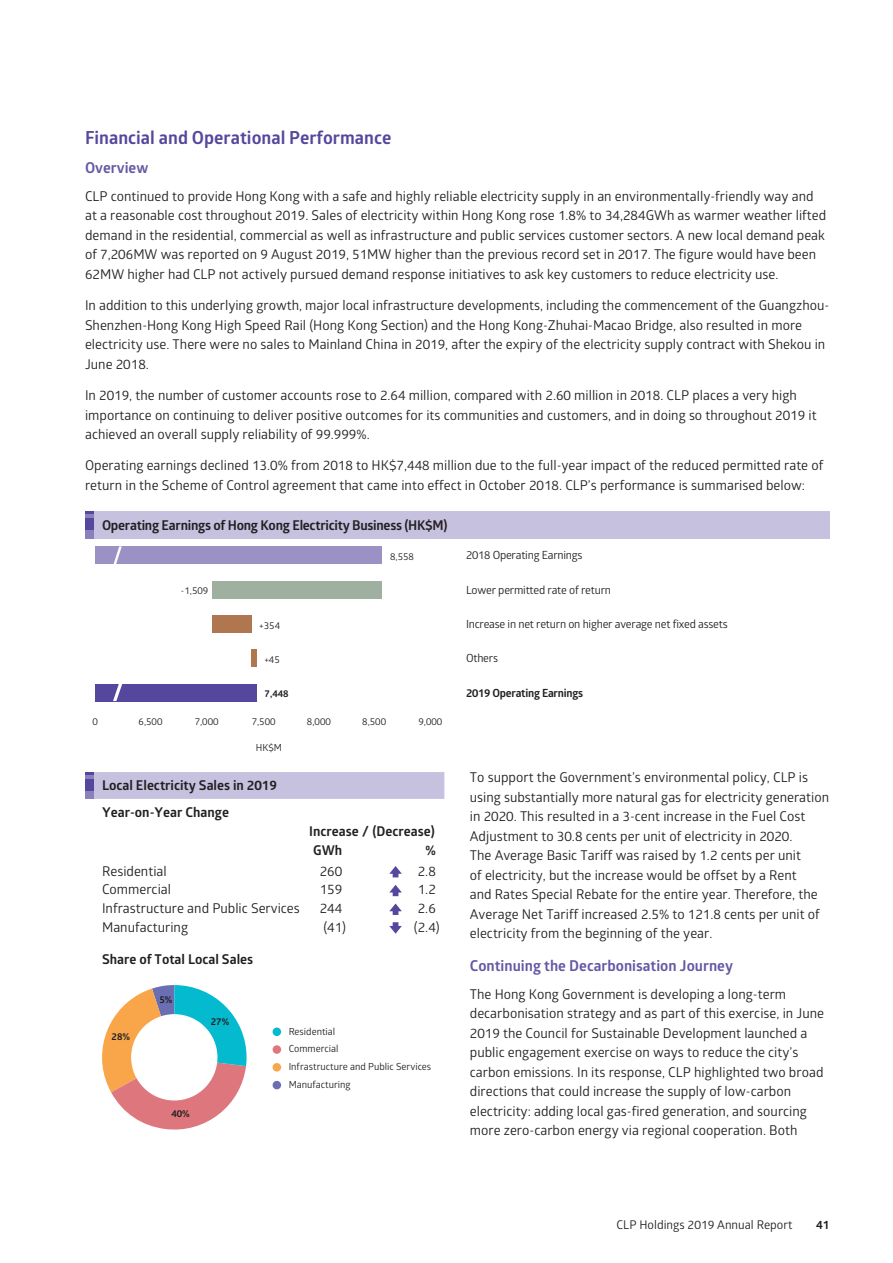
<style>
.page{position:relative;width:893px;height:1263px;background:#fff}
.page>*{position:absolute;margin:0;border:0;box-sizing:border-box;transform-origin:0 0}
.t1{font:700 18px "Glober";color:#54479d}
.t2{font:700 15px "Glober";color:#6558a5}
.t3{font:13.5px/19.5px "Glober";color:#231f20}
.t4{font:700 13.5px/27px "Glober";color:#231f20}
.t5{font:700 13.5px "Glober";letter-spacing:-.02em;color:#231f20}
.t6{font:12px "Glober";color:#231f20}
.t7{font:700 12px "Glober";color:#231f20}
.t8{font:11.25px "Glober";letter-spacing:-.02em;color:#231f20}
.t9{font:700 11.25px "Glober";letter-spacing:-.02em;color:#231f20}
.t10{font:9.75px/17.7px "Glober";color:#231f20}
.t11{font:700 9.75px "Glober";color:#231f20}
</style>
<div class="page">
<div style="left:95px;top:547px;width:287px;height:17px;background:#9b91c5"></div>
<svg style="left:114px;top:546px;width:8px;height:18px"></svg>
<div style="left:252px;top:650px;width:5px;height:17px;background:#b0764e"></div>
<div style="left:213px;top:581px;width:169px;height:17px;background:#a0b0a0"></div>
<div style="left:95px;top:684px;width:162px;height:17px;background:#54479d"></div>
<svg style="left:113px;top:684px;width:9px;height:17px"></svg>
<div style="left:213px;top:616px;width:39px;height:17px;background:#b0764e"></div>
<div style="left:85px;top:511px;width:744px;height:27px;background:#c6c1df"></div>
<div style="left:85px;top:511px;width:9px;height:9px;background:#54479d"></div>
<div style="left:85px;top:514px;width:9px;height:24px;background:#8c80bc"></div>
<div style="left:85px;top:518px;width:9px;height:12px;background:#54479d"></div>
<div style="left:94px;top:772px;width:350px;height:27px;background:#c6c1df"></div>
<div style="left:85px;top:772px;width:9px;height:8px;background:#54479d"></div>
<div style="left:85px;top:775px;width:9px;height:24px;background:#8c80bc"></div>
<div style="left:85px;top:779px;width:9px;height:12px;background:#54479d"></div>
<svg style="left:389px;top:866px;width:13px;height:11px"></svg>
<svg style="left:389px;top:885px;width:13px;height:11px"></svg>
<svg style="left:389px;top:903px;width:13px;height:12px"></svg>
<svg style="left:389px;top:922px;width:13px;height:12px"></svg>
<svg style="left:102px;top:985px;width:145px;height:144px"></svg>
<div style="left:273px;top:1027px;width:8px;height:9px;background:#03bace;border-radius:50%"></div>
<div style="left:273px;top:1045px;width:8px;height:9px;background:#dd777d;border-radius:50%"></div>
<div style="left:273px;top:1063px;width:8px;height:8px;background:#f9a64a;border-radius:50%"></div>
<div style="left:273px;top:1081px;width:8px;height:8px;background:#6a6eb3;border-radius:50%"></div>
<div style="left:132px;top:1015px;width:85px;height:85px;background:#fff;border-radius:50%"></div>
<h1 class="t1" style="left:85px;top:125px;width:308px">Financial and Operational Performance</h1>
<p class="t2" style="left:85px;top:157px;width:65px">Overview</p>
<p class="t3" style="left:85px;top:186px;width:743px">CLP continued to provide Hong Kong with a safe and highly reliable electricity supply in an environmentally-friendly way and at a reasonable cost throughout 2019. Sales of electricity within Hong Kong rose 1.8% to 34,284GWh as warmer weather lifted demand in the residential, commercial as well as infrastructure and public services customer sectors. A new local demand peak of 7,206MW was reported on 9 August 2019, 51MW higher than the previous record set in 2017. The figure would have been 62MW higher had CLP not actively pursued demand response initiatives to ask key customers to reduce electricity use.</p>
<p class="t3" style="left:85px;top:295px;width:746px">In addition to this underlying growth, major local infrastructure developments, including the commencement of the Guangzhou-Shenzhen-Hong Kong High Speed Rail (Hong Kong Section) and the Hong Kong-Zhuhai-Macao Bridge, also resulted in more electricity use. There were no sales to Mainland China in 2019, after the expiry of the electricity supply contract with Shekou in June 2018.</p>
<p class="t3" style="left:85px;top:385px;width:733px">In 2019, the number of customer accounts rose to 2.64 million, compared with 2.60 million in 2018. CLP places a very high importance on continuing to deliver positive outcomes for its communities and customers, and in doing so throughout 2019 it achieved an overall supply reliability of 99.999%.</p>
<p class="t3" style="left:85px;top:455px;width:740px">Operating earnings declined 13.0% from 2018 to HK$7,448 million due to the full-year impact of the reduced permitted rate of return in the Scheme of Control agreement that came into effect in October 2018. CLP’s performance is summarised below:</p>
<p class="t5" style="left:102px;top:515px;width:347px">Operating Earnings of Hong Kong Electricity Business (HK$M)</p>
<p class="t10" style="left:181px;top:581px;width:29px">-1,509</p>
<p class="t10" style="left:259px;top:616px;width:22px">+354</p>
<p class="t10" style="left:264px;top:650px;width:17px">+45</p>
<p class="t11" style="left:265px;top:686px;width:26px">7,448</p>
<p class="t10" style="left:93px;top:712px;width:7px">0</p>
<p class="t10" style="left:139px;top:712px;width:25px">6,500</p>
<p class="t10" style="left:195px;top:712px;width:25px">7,000</p>
<p class="t10" style="left:252px;top:712px;width:25px">7,500</p>
<p class="t10" style="left:256px;top:738px;width:28px">HK$M</p>
<p class="t10" style="left:390px;top:547px;width:25px">8,558</p>
<p class="t8" style="left:466px;top:548px;width:118px">2018 Operating Earnings</p>
<p class="t8" style="left:466px;top:582px;width:146px">Lower permitted rate of return</p>
<p class="t8" style="left:466px;top:616px;width:263px">Increase in net return on higher average net fixed assets</p>
<p class="t8" style="left:466px;top:651px;width:33px">Others</p>
<p class="t9" style="left:466px;top:685px;width:119px">2019 Operating Earnings</p>
<p class="t10" style="left:307px;top:712px;width:25px">8,000</p>
<p class="t10" style="left:362px;top:712px;width:25px">8,500</p>
<p class="t10" style="left:418px;top:712px;width:25px">9,000</p>
<p class="t4" style="left:102px;top:772px;width:176px">Local Electricity Sales in 2019<br>Year-on-Year Change</p>
<p class="t4" style="left:309px;top:822px;width:127px;line-height:18.8px">Increase / (Decrease)<br>GWh</p>
<p class="t4" style="left:425px;top:836px;width:12px">%</p>
<p class="t3" style="left:102px;top:861px;width:66px">Residential</p>
<p class="t3" style="left:320px;top:861px;width:24px">260</p>
<p class="t3" style="left:418px;top:861px;width:20px">2.8</p>
<p class="t3" style="left:102px;top:879px;width:71px">Commercial</p>
<p class="t3" style="left:320px;top:879px;width:24px">159</p>
<p class="t3" style="left:418px;top:879px;width:20px">1.2</p>
<p class="t3" style="left:102px;top:898px;width:199px">Infrastructure and Public Services</p>
<p class="t3" style="left:320px;top:898px;width:24px">244</p>
<p class="t3" style="left:418px;top:898px;width:20px">2.6</p>
<p class="t3" style="left:102px;top:917px;width:88px">Manufacturing</p>
<p class="t3" style="left:323px;top:917px;width:24px">(41)</p>
<p class="t3" style="left:414px;top:917px;width:27px">(2.4)</p>
<p class="t4" style="left:102px;top:945px;width:153px">Share of Total Local Sales</p>
<p class="t11" style="left:112px;top:1030px;width:20px">28%</p>
<p class="t11" style="left:159px;top:992px;width:14px">5%</p>
<p class="t11" style="left:211px;top:1015px;width:20px">27%</p>
<p class="t11" style="left:171px;top:1106px;width:20px">40%</p>
<p class="t10" style="left:289px;top:1022px;width:144px">Residential<br>Commercial<br>Infrastructure and Public Services<br>Manufacturing</p>
<p class="t3" style="left:470px;top:767px;width:361px">To support the Government’s environmental policy, CLP is using substantially more natural gas for electricity generation in 2020. This resulted in a 3-cent increase in the Fuel Cost Adjustment to 30.8 cents per unit of electricity in 2020.<br>The Average Basic Tariff was raised by 1.2 cents per unit<br>of electricity, but the increase would be offset by a Rent<br>and Rates Special Rebate for the entire year. Therefore, the Average Net Tariff increased 2.5% to 121.8 cents per unit of electricity from the beginning of the year.</p>
<p class="t2" style="left:470px;top:955px;width:265px">Continuing the Decarbonisation Journey</p>
<p class="t3" style="left:470px;top:983px;width:356px">The Hong Kong Government is developing a long-term decarbonisation strategy and as part of this exercise, in June 2019 the Council for Sustainable Development launched a public engagement exercise on ways to reduce the city’s carbon emissions. In its response, CLP highlighted two broad directions that could increase the supply of low-carbon electricity: adding local gas-fired generation, and sourcing more zero-carbon energy via regional cooperation. Both</p>
<p class="t6" style="left:617px;top:1217px;width:177px">CLP Holdings 2019 Annual Report</p>
<p class="t7" style="left:816px;top:1217px;width:15px">41</p>
</div>
